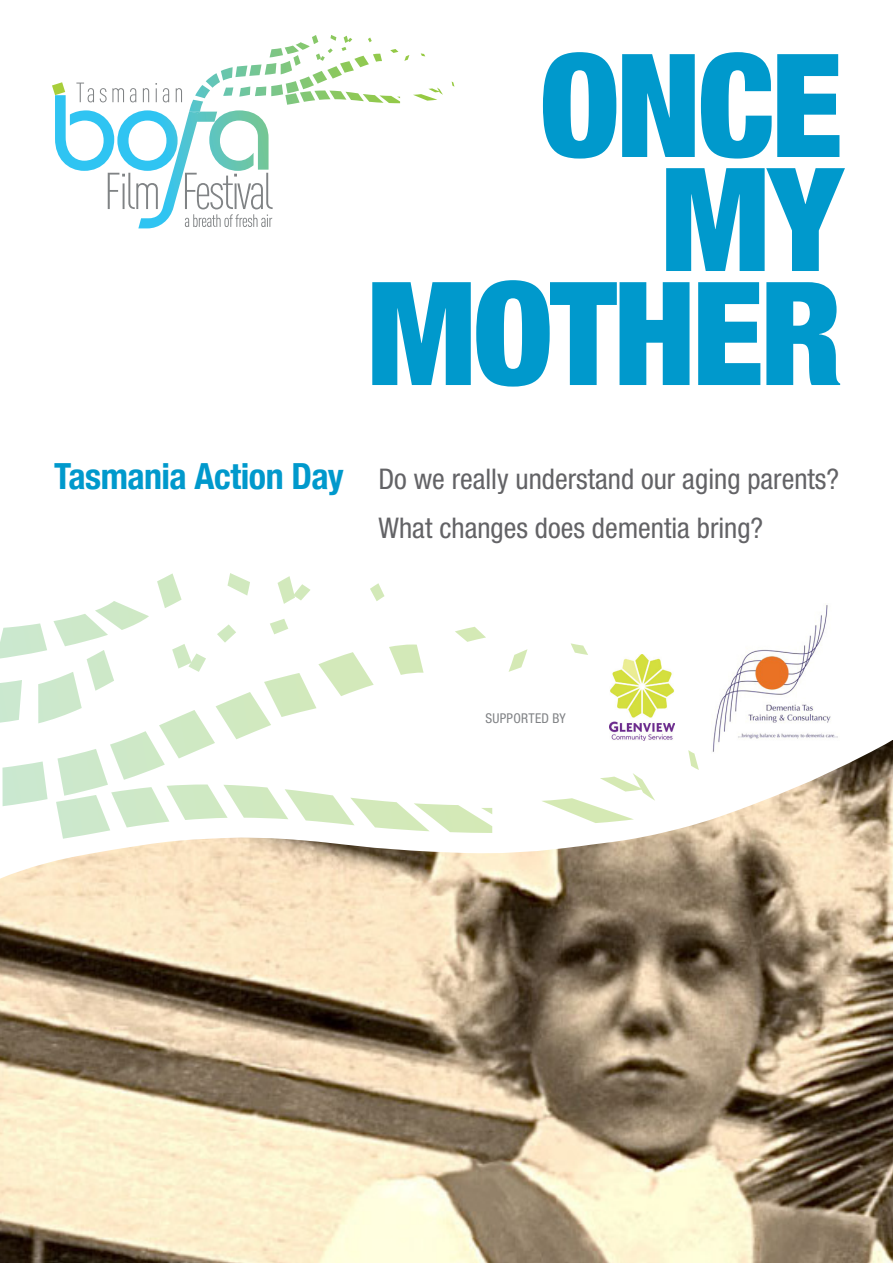
<style>
.page{position:relative;width:893px;height:1263px;background:#fff}
.page>*{position:absolute;margin:0;border:0;box-sizing:border-box;transform-origin:0 0}
.t1{font:900 condensed 144px/114px "Helvetica Neue";letter-spacing:-.025em;color:#09c;text-align:right}
.t2{font:700 condensed 36px "Helvetica Neue";letter-spacing:-.015em;color:#09c}
.t3{font:condensed 28.5px "Helvetica Neue";color:#636366}
.t4{font:condensed 13.5px "Helvetica Neue";letter-spacing:.02em;color:#808285}
</style>
<div class="page">
<img style="left:0;top:891px;width:893px;height:372px">
<svg style="left:0;top:649px;width:893px;height:242px"></svg>
<svg style="left:509px;top:649px;width:18px;height:23px"></svg>
<svg style="left:571px;top:643px;width:17px;height:12px"></svg>
<svg style="left:541px;top:773px;width:114px;height:50px"></svg>
<svg style="left:688px;top:750px;width:11px;height:20px"></svg>
<svg style="left:0;top:573px;width:492px;height:266px"></svg>
<svg style="left:52px;top:35px;width:391px;height:193px"></svg>
<img style="left:711px;top:603px;width:128px;height:150px">
<img style="left:609px;top:655px;width:65px;height:85px">
<p class="t1" style="left:367px;top:41px;width:477px">ONCE<br>MY<br>MOTHER</p>
<p class="t2" style="left:54px;top:446px;width:291px">Tasmania Action Day</p>
<p class="t3" style="left:378px;top:463px;width:462px">Do we really understand our aging parents?</p>
<p class="t3" style="left:378px;top:511px;width:386px">What changes does dementia bring?</p>
<p class="t4" style="left:485px;top:710px;width:82px">SUPPORTED BY</p>
</div>
